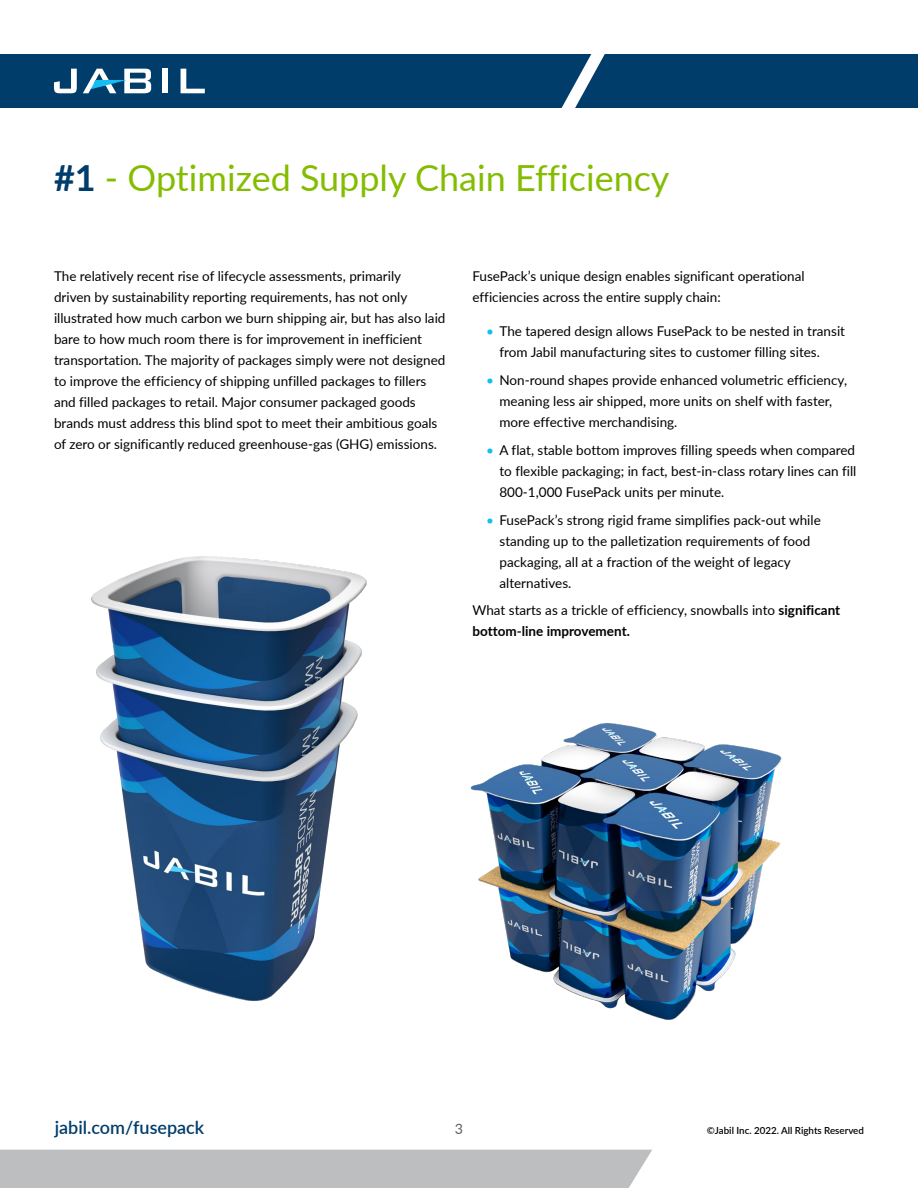
<style>
.page{position:relative;width:918px;height:1188px;background:#fff}
.page>*{position:absolute;margin:0;border:0;box-sizing:border-box;transform-origin:0 0}
.t1{font:36px "Lato";color:#84bd00}
.t2{font:600 18px "Lato";color:#003d6b}
.t3{font:14.25px "Lato";color:#60605b}
.t4{font:13.5px/21px "Lato";color:#000}
.t5{font:600 9.75px "Lato";color:#000}
.s1{font-weight:700;color:#003d6b}
.s2{color:#15bef0}
.s3{font-weight:700}
</style>
<div class="page">
<div style="left:0;top:1150px;width:652px;height:38px;background:#bcbec0"></div>
<div style="left:0;top:54px;width:918px;height:54px;background:#003d6b"></div>
<img style="left:91px;top:556px;width:276px;height:445px">
<img style="left:470px;top:723px;width:312px;height:297px">
<h1 class="t1" style="left:54px;top:152px;width:617px"><span class="s1">#1</span> - Optimized Supply Chain Efficiency</h1>
<p class="t4" style="left:54px;top:265px;width:393px">The relatively recent rise of lifecycle assessments, primarily<br>driven by sustainability reporting requirements, has not only illustrated how much carbon we burn shipping air, but has also laid bare to how much room there is for improvement in inefficient transportation. The majority of packages simply were not designed to improve the efficiency of shipping unfilled packages to fillers and filled packages to retail. Major consumer packaged goods brands must address this blind spot to meet their ambitious goals of zero or significantly reduced greenhouse-gas (GHG) emissions.</p>
<p class="t4" style="left:472px;top:265px;width:334px">FusePack’s unique design enables significant operational efficiencies across the entire supply chain:</p>
<p class="t4" style="left:500px;top:320px;width:347px;text-indent:-14px"><span class="s2">•</span> The tapered design allows FusePack to be nested in transit from Jabil manufacturing sites to customer filling sites.</p>
<p class="t4" style="left:500px;top:369px;width:349px;text-indent:-14px"><span class="s2">•</span> Non-round shapes provide enhanced volumetric efficiency, meaning less air shipped, more units on shelf with faster, more effective merchandising.</p>
<p class="t4" style="left:500px;top:439px;width:358px;text-align:justify;text-indent:-14px"><span class="s2">•</span> A flat, stable bottom improves filling speeds when compared to flexible packaging; in fact, best-in-class rotary lines can fill 800-1,000 FusePack units per minute.</p>
<p class="t4" style="left:500px;top:509px;width:323px;text-indent:-14px"><span class="s2">•</span> FusePack’s strong rigid frame simplifies pack-out while standing up to the palletization requirements of food packaging, all at a fraction of the weight of legacy alternatives.</p>
<p class="t4" style="left:472px;top:599px;width:369px">What starts as a trickle of efficiency, snowballs into <span class="s3">significant bottom-line improvement.</span></p>
<h2 class="t2" style="left:55px;top:1114px;width:151px">jabil.com/fusepack</h2>
<p class="t3" style="left:455px;top:1119px;width:10px">3</p>
<p class="t5" style="left:707px;top:1123px;width:159px">©Jabil Inc. 2022. All Rights Reserved</p>
</div>
